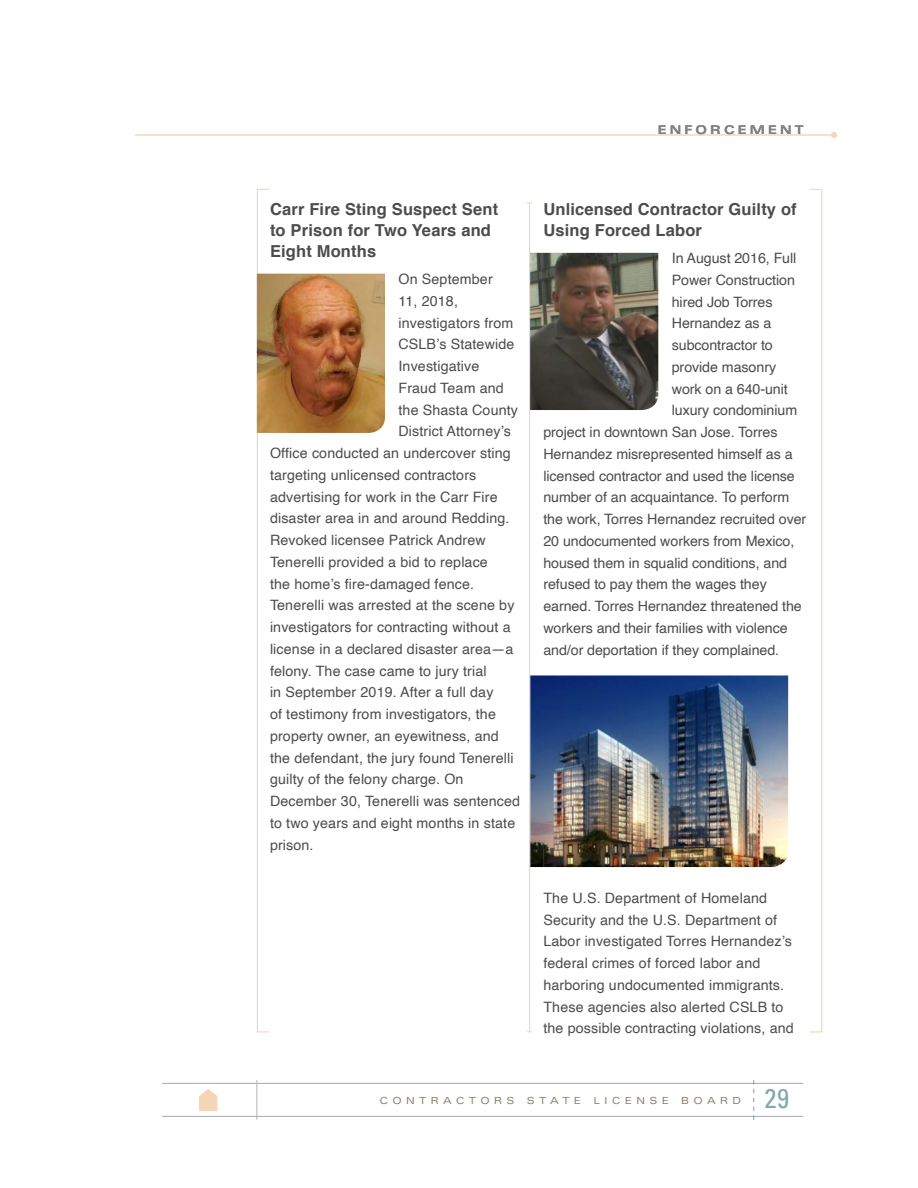
<style>
.page{position:relative;width:918px;height:1188px;background:#fff}
.page>*{position:absolute;margin:0;border:0;box-sizing:border-box;transform-origin:0 0}
.t1{font:condensed 27px "Univers LT Std";color:#81a8af}
.Subhead_2{font:700 16.5px/21px "Helvetica";letter-spacing:.01em;color:#4b4c4d}
.Body{font:14.25px/21.8px "Helvetica";letter-spacing:.01em;color:#4b4c4d}
.t2{font:700 expanded 12px "Univers LT Std";letter-spacing:.26em;color:#808285}
.t3{font:expanded 9.75px "Univers LT Std";letter-spacing:.45em;color:#8d8069}
</style>
<div class="page">
<hr style="left:162px;top:1083px;width:641px;height:1px;background:#a8a9ad">
<hr style="left:162px;top:1116px;width:641px;height:1px;background:#a8a9ad">
<svg style="left:753px;top:1080px;width:1px;height:40px"></svg>
<hr style="left:256px;top:1080px;width:1px;height:40px;background:#b2b3b7">
<hr style="left:135px;top:134px;width:699px;height:2px;background:#f6d5b6">
<svg style="left:831px;top:132px;width:6px;height:6px"></svg>
<svg style="left:199px;top:1089px;width:18px;height:22px"></svg>
<hr style="left:529px;top:203px;width:1px;height:829px;background:#f6d5b6">
<div style="left:257px;top:189px;width:13px;height:843px;border:1px solid #f6d5b6"></div>
<div style="left:809px;top:189px;width:13px;height:843px;border:1px solid #f6d5b6"></div>
<img style="left:530px;top:675px;width:258px;height:192px">
<img style="left:257px;top:273px;width:128px;height:160px">
<img style="left:530px;top:253px;width:128px;height:157px">
<p class="t2" style="left:658px;top:123px;width:147px">ENFORCEMENT</p>
<p class="Subhead_2" style="left:270px;top:199px;width:230px">Carr Fire Sting Suspect Sent to Prison for Two Years and<br>Eight Months</p>
<p class="Body" style="left:399px;top:269px;width:96px">On September</p>
<p class="Body" style="left:399px;top:290px;width:61px">11, 2018,</p>
<p class="Body" style="left:399px;top:312px;width:116px">investigators from</p>
<p class="Body" style="left:399px;top:334px;width:117px">CSLB’s Statewide</p>
<p class="Body" style="left:399px;top:356px;width:82px">Investigative</p>
<p class="Body" style="left:399px;top:377px;width:107px">Fraud Team and</p>
<p class="Body" style="left:399px;top:399px;width:121px">the Shasta County</p>
<p class="Body" style="left:399px;top:421px;width:114px">District Attorney’s</p>
<p class="Body" style="left:270px;top:443px;width:242px">Office conducted an undercover sting</p>
<p class="Body" style="left:270px;top:464px;width:208px">targeting unlicensed contractors</p>
<p class="Body" style="left:270px;top:486px;width:229px">advertising for work in the Carr Fire</p>
<p class="Body" style="left:270px;top:508px;width:241px">disaster area in and around Redding.</p>
<p class="Body" style="left:270px;top:530px;width:217px">Revoked licensee Patrick Andrew</p>
<p class="Body" style="left:270px;top:551px;width:219px">Tenerelli provided a bid to replace</p>
<p class="Body" style="left:270px;top:573px;width:206px">the home’s fire-damaged fence.</p>
<p class="Body" style="left:270px;top:595px;width:246px">Tenerelli was arrested at the scene by</p>
<p class="Body" style="left:270px;top:617px;width:242px">investigators for contracting without a</p>
<p class="Body" style="left:270px;top:638px;width:245px">license in a declared disaster area—a</p>
<p class="Body" style="left:270px;top:660px;width:218px">felony. The case came to jury trial</p>
<p class="Body" style="left:270px;top:682px;width:225px">in September 2019. After a full day</p>
<p class="Body" style="left:270px;top:704px;width:227px">of testimony from investigators, the</p>
<p class="Body" style="left:270px;top:725px;width:230px">property owner, an eyewitness, and</p>
<p class="Body" style="left:270px;top:747px;width:245px">the defendant, the jury found Tenerelli</p>
<p class="Body" style="left:270px;top:769px;width:195px">guilty of the felony charge. On</p>
<p class="Body" style="left:270px;top:791px;width:252px">December 30, Tenerelli was sentenced</p>
<p class="Body" style="left:270px;top:812px;width:247px">to two years and eight months in state</p>
<p class="Body" style="left:270px;top:834px;width:45px">prison.</p>
<p class="Subhead_2" style="left:543px;top:199px;width:255px">Unlicensed Contractor Guilty of<br>Using Forced Labor</p>
<p class="Body" style="left:672px;top:248px;width:126px">In August 2016, Full</p>
<p class="Body" style="left:672px;top:269px;width:125px">Power Construction</p>
<p class="Body" style="left:672px;top:291px;width:102px">hired Job Torres</p>
<p class="Body" style="left:672px;top:313px;width:101px">Hernandez as a</p>
<p class="Body" style="left:672px;top:335px;width:103px">subcontractor to</p>
<p class="Body" style="left:672px;top:356px;width:106px">provide masonry</p>
<p class="Body" style="left:672px;top:378px;width:118px">work on a 640-unit</p>
<p class="Body" style="left:672px;top:400px;width:127px">luxury condominium</p>
<p class="Body" style="left:543px;top:422px;width:236px">project in downtown San Jose. Torres</p>
<p class="Body" style="left:543px;top:443px;width:251px">Hernandez misrepresented himself as a</p>
<p class="Body" style="left:543px;top:465px;width:253px">licensed contractor and used the license</p>
<p class="Body" style="left:543px;top:487px;width:247px">number of an acquaintance. To perform</p>
<p class="Body" style="left:543px;top:509px;width:264px">the work, Torres Hernandez recruited over</p>
<p class="Body" style="left:543px;top:530px;width:252px">20 undocumented workers from Mexico,</p>
<p class="Body" style="left:543px;top:552px;width:245px">housed them in squalid conditions, and</p>
<p class="Body" style="left:543px;top:574px;width:225px">refused to pay them the wages they</p>
<p class="Body" style="left:543px;top:596px;width:260px">earned. Torres Hernandez threatened the</p>
<p class="Body" style="left:543px;top:617px;width:246px">workers and their families with violence</p>
<p class="Body" style="left:543px;top:639px;width:237px">and/or deportation if they complained.</p>
<p class="Body" style="left:543px;top:888px;width:252px">The U.S. Department of Homeland Security and the U.S. Department of Labor investigated Torres Hernandez’s federal crimes of forced labor and harboring undocumented immigrants.<br>These agencies also alerted CSLB to the possible contracting violations, and</p>
<p class="t3" style="left:379px;top:1095px;width:137px">CONTRACTORS</p>
<p class="t3" style="left:527px;top:1095px;width:56px">STATE</p>
<p class="t3" style="left:594px;top:1095px;width:77px">LICENSE</p>
<p class="t3" style="left:681px;top:1095px;width:61px">BOARD</p>
<h1 class="t1" style="left:765px;top:1081px;width:26px">29</h1>
</div>
